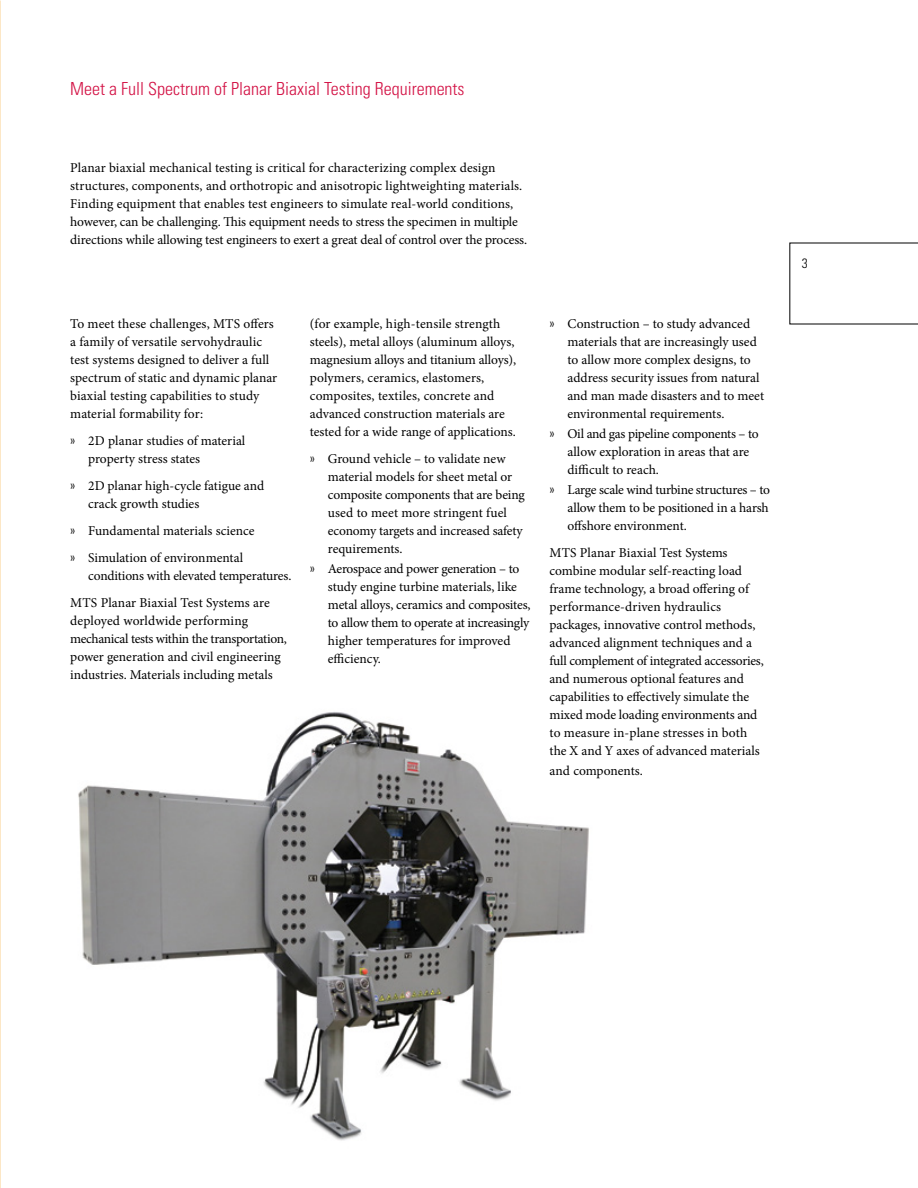
<style>
.page{position:relative;width:918px;height:1188px;background:#fff}
.page>*{position:absolute;margin:0;border:0;box-sizing:border-box;transform-origin:0 0}
.t1{font:300 condensed 18px "Univers";color:#d31245}
.t2{font:13.5px/18px "Minion Pro";color:#000}
.t3{font:300 condensed 13.5px "Univers";color:#000}
.s1{font-family:"Univers";font-weight:300;font-stretch:condensed}
</style>
<div class="page">
<svg style="left:790px;top:243px;width:128px;height:81px"></svg>
<img style="left:78px;top:712px;width:511px;height:429px">
<h1 class="t1" style="left:70px;top:78px;width:396px">Meet a Full Spectrum of Planar Biaxial Testing Requirements</h1>
<p class="t2" style="left:70px;top:159px;width:458px">Planar biaxial mechanical testing is critical for characterizing complex design structures, components, and orthotropic and anisotropic lightweighting materials.<br>Finding equipment that enables test engineers to simulate real-world conditions, however, can be challenging. This equipment needs to stress the specimen in multiple directions while allowing test engineers to exert a great deal of control over the process.</p>
<p class="t2" style="left:70px;top:315px;width:209px">To meet these challenges, MTS offers a family of versatile servohydraulic test systems designed to deliver a full spectrum of static and dynamic planar biaxial testing capabilities to study material formability for:</p>
<p class="t2" style="left:88px;top:432px;width:159px;text-indent:-18px"><span class="s1">»</span> 2D planar studies of material property stress states</p>
<p class="t2" style="left:88px;top:477px;width:178px;text-indent:-18px"><span class="s1">»</span> 2D planar high-cycle fatigue and crack growth studies</p>
<p class="t2" style="left:70px;top:517px;width:186px;line-height:27px"><span class="s1">»</span> Fundamental materials science <span class="s1">»</span> Simulation of environmental</p>
<p class="t2" style="left:70px;top:562px;width:223px;line-height:27px;text-indent:18px">conditions with elevated temperatures.<br>MTS Planar Biaxial Test Systems are</p>
<p class="t2" style="left:70px;top:612px;width:218px">deployed worldwide performing mechanical tests within the transportation, power generation and civil engineering industries. Materials including metals</p>
<p class="t2" style="left:310px;top:314px;width:208px">(for example, high-tensile strength steels), metal alloys (aluminum alloys, magnesium alloys and titanium alloys), polymers, ceramics, elastomers, composites, textiles, concrete and advanced construction materials are tested for a wide range of applications.</p>
<p class="t2" style="left:328px;top:449px;width:199px;text-indent:-18px"><span class="s1">»</span> Ground vehicle – to validate new material models for sheet metal or composite components that are being used to meet more stringent fuel economy targets and increased safety requirements.</p>
<p class="t2" style="left:328px;top:560px;width:204px;text-indent:-18px"><span class="s1">»</span> Aerospace and power generation – to study engine turbine materials, like metal alloys, ceramics and composites, to allow them to operate at increasingly higher temperatures for improved efficiency.</p>
<p class="t2" style="left:567px;top:314px;width:198px;text-indent:-18px"><span class="s1">»</span> Construction – to study advanced materials that are increasingly used to allow more complex designs, to address security issues from natural and man made disasters and to meet environmental requirements.</p>
<p class="t2" style="left:567px;top:425px;width:193px;text-indent:-18px"><span class="s1">»</span> Oil and gas pipeline components – to allow exploration in areas that are difficult to reach.</p>
<p class="t2" style="left:567px;top:481px;width:204px;text-align:justify;text-indent:-18px"><span class="s1">»</span> Large scale wind turbine structures – to allow them to be positioned in a harsh offshore environment.</p>
<p class="t2" style="left:550px;top:544px;width:216px">MTS Planar Biaxial Test Systems combine modular self-reacting load frame technology, a broad offering of performance-driven hydraulics packages, innovative control methods, advanced alignment techniques and a full complement of integrated accessories, and numerous optional features and capabilities to effectively simulate the mixed mode loading environments and to measure in-plane stresses in both the X and Y axes of advanced materials</p>
<p class="t2" style="left:550px;top:762px;width:95px">and components.</p>
<p class="t3" style="left:802px;top:255px;width:7px">3</p>
</div>
